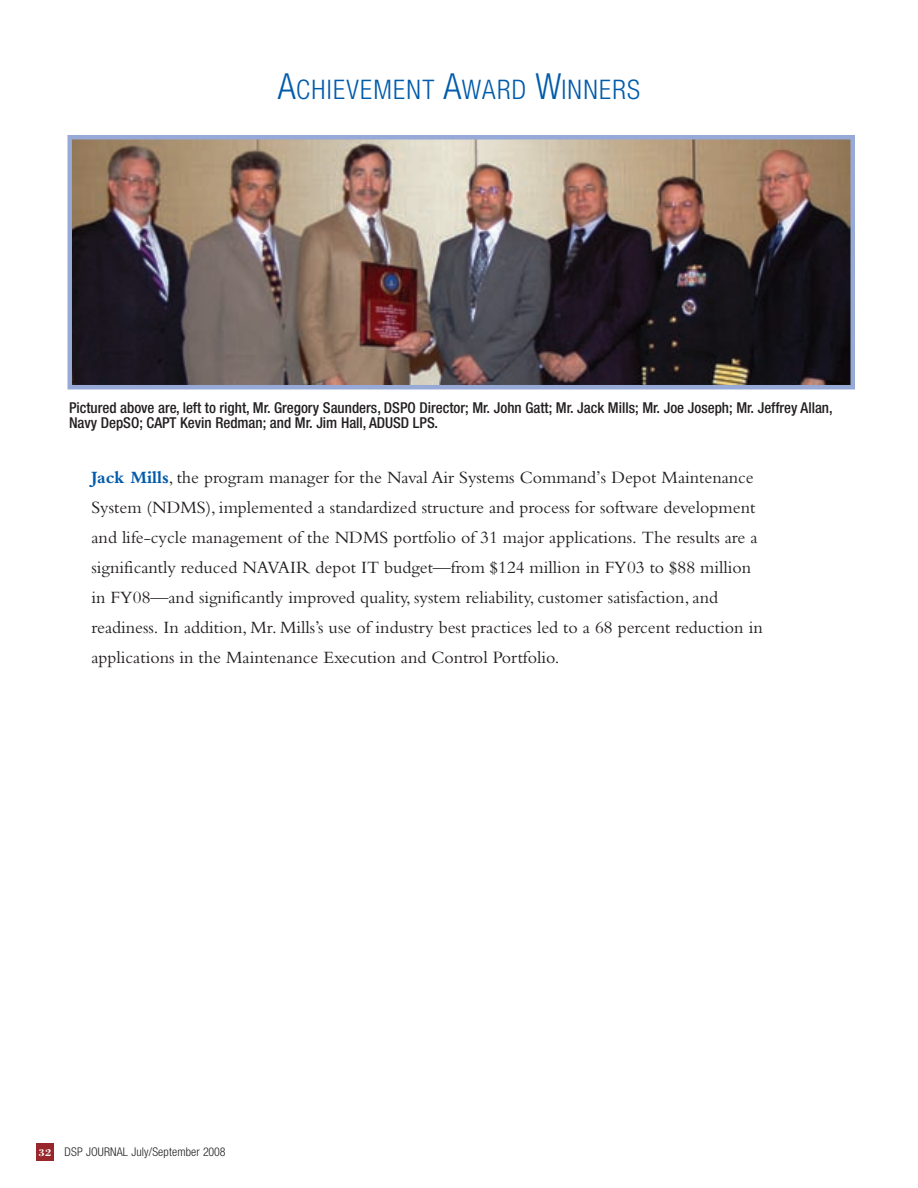
<style>
.page{position:relative;width:918px;height:1188px;background:#fff}
.page>*{position:absolute;margin:0;border:0;box-sizing:border-box;transform-origin:0 0}
.t1{font:300 condensed 27px "Helvetica Neue";letter-spacing:.05em;color:#015bab}
.t2{font:18px/30px "Bembo Std";color:#231f20}
.t3{font:500 condensed 15px/15.8px "Helvetica Neue";color:#231f20}
.t4{font:300 condensed 12px "Helvetica Neue";letter-spacing:.015em;color:#231f20}
.s1{font-size:36px}
.s2{font-weight:700;color:#015bab}
.s3{font-family:"Bodoni";font-weight:700;font-stretch:normal;font-size:10.5px;color:#fff}
</style>
<div class="page">
<div style="left:36px;top:1143px;width:18px;height:18px;background:#98262a"></div>
<img style="left:73px;top:140px;width:777px;height:244px">
<div style="left:68px;top:135px;width:787px;height:254px;border:4px solid #97a9d6"></div>
<h1 class="t1" style="left:278px;top:80px;width:364px"><span class="s1">A</span>CHIEVEMENT <span class="s1">A</span>WARD <span class="s1">W</span>INNERS</h1>
<p class="t3" style="left:69px;top:401px;width:765px">Pictured above are, left to right, Mr. Gregory Saunders, DSPO Director; Mr. John Gatt; Mr. Jack Mills; Mr. Joe Joseph; Mr. Jeffrey Allan,<br>Navy DepSO; CAPT Kevin Redman; and Mr. Jim Hall, ADUSD LPS.</p>
<p class="t2" style="left:92px;top:464px;width:673px"><span class="s2">Jack Mills</span>, the program manager for the Naval Air Systems Command’s Depot Maintenance System (NDMS), implemented a standardized structure and process for software development and life-cycle management of the NDMS portfolio of 31 major applications. The results are a significantly reduced NAVAIR depot IT budget—from $124 million in FY03 to $88 million in FY08—and significantly improved quality, system reliability, customer satisfaction, and readiness. In addition, Mr. Mills’s use of industry best practices led to a 68 percent reduction in applications in the Maintenance Execution and Control Portfolio.</p>
<p class="t4" style="left:39px;top:1148px;width:188px"><span class="s3">32</span> DSP JOURNAL July/September 2008</p>
</div>
